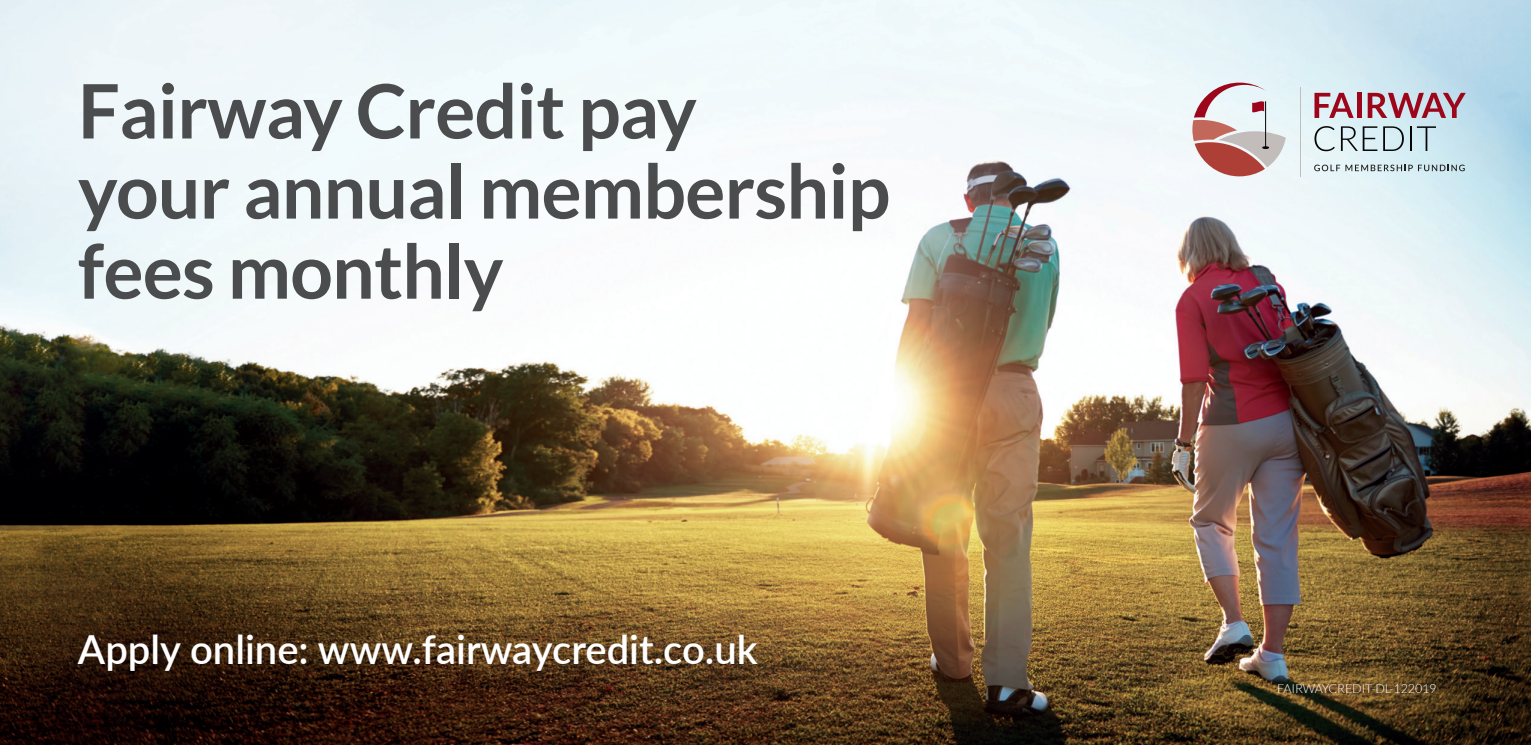
<style>
.page{position:relative;width:1531px;height:745px;background:#fff}
.page>*{position:absolute;margin:0;border:0;box-sizing:border-box;transform-origin:0 0}
.t1{font:700 75px/80px "Lato";letter-spacing:-.01em;color:#4b4c4d}
.t2{font:600 40px "Lato";color:#fff}
.t3{font:300 12.5px "Lato";letter-spacing:-.01em;color:#fff}
</style>
<div class="page">
<img style="left:0;top:0;width:1531px;height:744px">
<hr style="left:1300px;top:87px;width:1px;height:89px;background:#c2bcba">
<svg style="left:1314px;top:164px;width:150px;height:7px"></svg>
<svg style="left:1341px;top:126px;width:36px;height:25px"></svg>
<svg style="left:1314px;top:126px;width:21px;height:25px"></svg>
<svg style="left:1417px;top:126px;width:19px;height:25px"></svg>
<svg style="left:1383px;top:126px;width:21px;height:25px"></svg>
<hr style="left:1410px;top:126px;width:2px;height:25px;background:#050504">
<div style="left:1357px;top:93px;width:5px;height:25px;background:#9d061a"></div>
<svg style="left:1314px;top:93px;width:39px;height:25px"></svg>
<svg style="left:1367px;top:93px;width:99px;height:25px;background:#b68291"></svg>
<svg style="left:1192px;top:83px;width:94px;height:93px;background:#d3b6b6"></svg>
<p class="t1" style="left:78px;top:70px;width:814px">Fairway Credit pay<br>your annual membership fees monthly</p>
<p class="t2" style="left:78px;top:619px;width:681px">Apply online: www.fairwaycredit.co.uk</p>
<p class="t3" style="left:1277px;top:681px;width:161px">FAIRWAYCREDIT-DL-122019</p>
</div>
